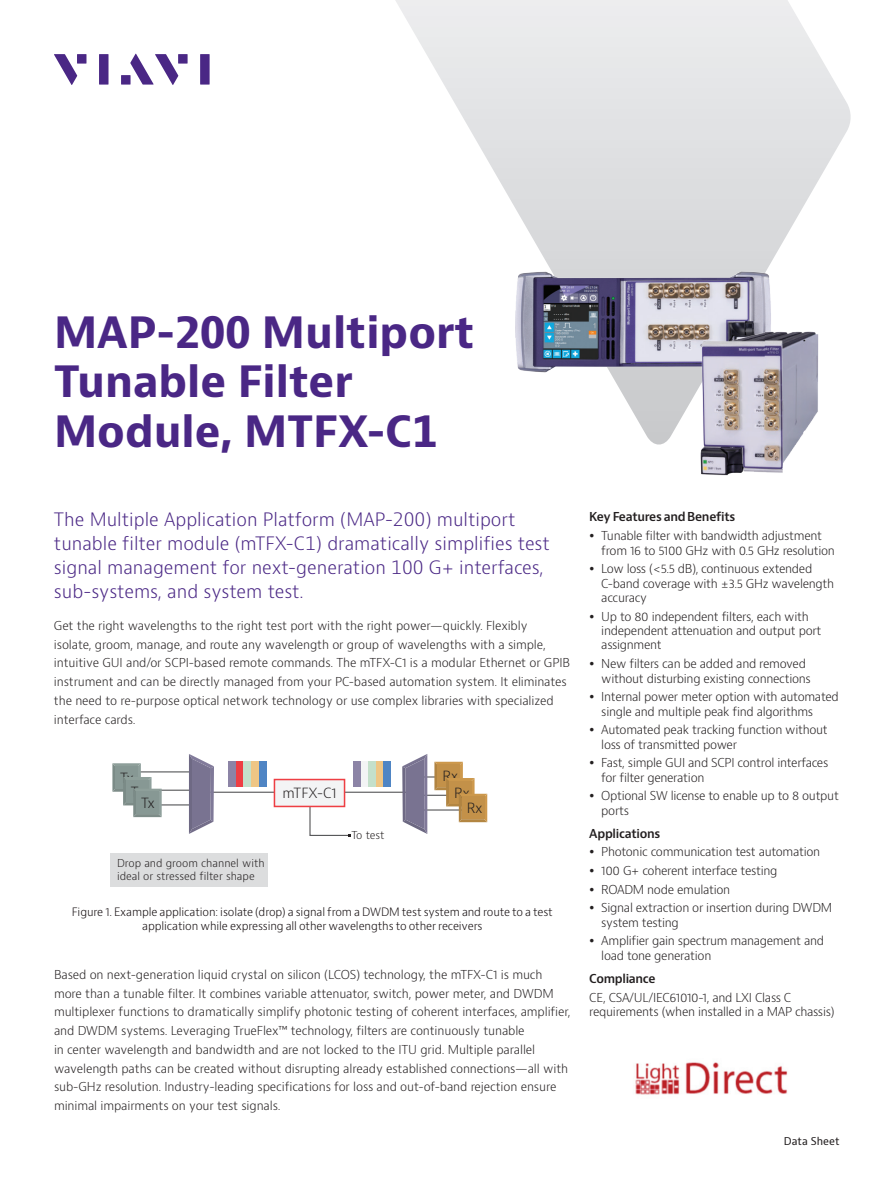
<style>
.page{position:relative;width:893px;height:1191px;background:#fff}
.page>*{position:absolute;margin:0;border:0;box-sizing:border-box;transform-origin:0 0}
.t1{font:700 42px/49.5px "Bernino Sans";color:#4a2785}
.t2{font:300 18px/24px "Bernino Sans";color:#4a2785}
.t3{font:300 13.65px/13.6px "Bernino Sans";color:#231f20}
.t4{font:300 12px/18.8px "Bernino Sans";letter-spacing:-.02em;color:#231f20}
.t5{font:600 12px "Bernino Sans";letter-spacing:-.025em;color:#231f20}
.t6{font:300 11.25px/13.5px "Bernino Sans";letter-spacing:-.01em;color:#110a0c;text-align:center}
.t7{font:300 10.65px/12.8px "Bernino Sans";color:#231f20}
.t8{font:10.5px "Bernino Sans";color:#231f20}
</style>
<div class="page">
<svg style="left:54px;top:54px;width:23px;height:31px"></svg>
<div style="left:77px;top:54px;width:9px;height:10px;background:#4a2785"></div>
<div style="left:99px;top:54px;width:10px;height:31px;background:#4a2785"></div>
<div style="left:178px;top:54px;width:10px;height:10px;background:#4a2785"></div>
<div style="left:200px;top:54px;width:10px;height:31px;background:#4a2785"></div>
<svg style="left:130px;top:54px;width:48px;height:31px"></svg>
<div style="left:121px;top:75px;width:10px;height:10px;background:#4a2785"></div>
<svg style="left:395px;top:0;width:456px;height:445px"></svg>
<img style="left:635px;top:1062px;width:153px;height:33px">
<img style="left:516px;top:268px;width:256px;height:109px">
<img style="left:684px;top:327px;width:144px;height:149px">
<hr style="left:210px;top:791px;width:213px;height:2px;background:#58595b">
<hr style="left:139px;top:771px;width:51px;height:1px;background:#58595b">
<hr style="left:149px;top:789px;width:51px;height:1px;background:#58595b">
<hr style="left:149px;top:804px;width:51px;height:1px;background:#58595b">
<hr style="left:409px;top:776px;width:50px;height:1px;background:#58595b">
<hr style="left:419px;top:794px;width:50px;height:2px;background:#58595b">
<hr style="left:419px;top:809px;width:50px;height:1px;background:#58595b">
<svg style="left:189px;top:754px;width:25px;height:80px;background:#8f8aa2"></svg>
<svg style="left:402px;top:754px;width:25px;height:80px"></svg>
<svg style="left:112px;top:763px;width:50px;height:54px"></svg>
<div style="left:136px;top:791px;width:23px;height:23px;background:#879894"></div>
<svg style="left:434px;top:761px;width:53px;height:61px"></svg>
<div style="left:462px;top:797px;width:22px;height:22px;background:#c39149"></div>
<div style="left:110px;top:853px;width:158px;height:33px;background:#dcddde"></div>
<div style="left:228px;top:760px;width:8px;height:26px;background:#8c84a6"></div>
<div style="left:236px;top:760px;width:7px;height:26px;background:#ee3f44"></div>
<div style="left:243px;top:760px;width:8px;height:26px;background:#c4e0cb"></div>
<div style="left:251px;top:760px;width:8px;height:26px;background:#efc685"></div>
<div style="left:259px;top:760px;width:7px;height:26px;background:#4f85c4"></div>
<div style="left:353px;top:760px;width:8px;height:26px;background:#8c84a6"></div>
<div style="left:361px;top:760px;width:7px;height:26px;background:#f3f4f5"></div>
<div style="left:368px;top:760px;width:8px;height:26px;background:#c4e0cb"></div>
<div style="left:376px;top:760px;width:8px;height:26px;background:#efc685"></div>
<div style="left:384px;top:760px;width:7px;height:26px;background:#4f85c4"></div>
<div style="left:274px;top:779px;width:71px;height:27px;background:#f3f4f5"></div>
<div style="left:274px;top:778px;width:71px;height:29px;border:2px solid #ee3f44"></div>
<svg style="left:309px;top:804px;width:42px;height:32px"></svg>
<h1 class="t1" style="left:54px;top:308px;width:422px">MAP-200 Multiport<br>Tunable Filter<br>Module, MTFX-C1</h1>
<h2 class="t2" style="left:54px;top:508px;width:497px">The Multiple Application Platform (MAP-200) multiport tunable filter module (mTFX-C1) dramatically simplifies test signal management for next-generation 100 G+ interfaces, sub-systems, and system test.</h2>
<p class="t4" style="left:54px;top:616px;width:518px">Get the right wavelengths to the right test port with the right power—quickly. Flexibly<br>isolate, groom, manage, and route any wavelength or group of wavelengths with a simple, intuitive GUI and/or SCPI-based remote commands. The mTFX-C1 is a modular Ethernet or GPIB instrument and can be directly managed from your PC-based automation system. It eliminates the need to re-purpose optical network technology or use complex libraries with specialized interface cards.</p>
<p class="t3" style="left:131px;top:771px;width:15px;text-indent:-11px">Tx<br>Tx</p>
<p class="t3" style="left:141px;top:796px;width:15px">Tx</p>
<p class="t7" style="left:117px;top:857px;width:149px">Drop and groom channel with ideal or stressed filter shape</p>
<p class="t3" style="left:282px;top:786px;width:56px">mTFX-C1</p>
<p class="t7" style="left:351px;top:828px;width:35px">To test</p>
<p class="t3" style="left:442px;top:770px;width:18px">Rx</p>
<p class="t3" style="left:454px;top:786px;width:18px">Rx</p>
<p class="t3" style="left:467px;top:802px;width:18px">Rx</p>
<p class="t6" style="left:72px;top:905px;width:483px">Figure 1. Example application: isolate (drop) a signal from a DWDM test system and route to a test application while expressing all other wavelengths to other receivers</p>
<p class="t4" style="left:54px;top:965px;width:518px">Based on next-generation liquid crystal on silicon (LCOS) technology, the mTFX-C1 is much more than a tunable filter. It combines variable attenuator, switch, power meter, and DWDM multiplexer functions to dramatically simplify photonic testing of coherent interfaces, amplifier, and DWDM systems. Leveraging TrueFlex™ technology, filters are continuously tunable<br>in center wavelength and bandwidth and are not locked to the ITU grid. Multiple parallel wavelength paths can be created without disrupting already established connections—all with sub-GHz resolution. Industry-leading specifications for loss and out-of-band rejection ensure minimal impairments on your test signals.</p>
<p class="t5" style="left:589px;top:509px;width:148px">Key Features and Benefits</p>
<p class="t4" style="left:601px;top:529px;width:235px;line-height:14.4px">Tunable filter with bandwidth adjustment from 16 to 5100 GHz with 0.5 GHz resolution</p>
<p class="t4" style="left:601px;top:562px;width:234px;line-height:14.4px">Low loss (&lt;5.5 dB), continuous extended<br>C-band coverage with ±3.5 GHz wavelength accuracy</p>
<p class="t4" style="left:601px;top:609px;width:222px;line-height:14.4px">Up to 80 independent filters, each with independent attenuation and output port assignment</p>
<p class="t4" style="left:601px;top:657px;width:211px;line-height:14.4px">New filters can be added and removed without disturbing existing connections</p>
<p class="t4" style="left:601px;top:690px;width:239px;line-height:14.4px">Internal power meter option with automated single and multiple peak find algorithms</p>
<p class="t4" style="left:601px;top:723px;width:228px;line-height:14.4px">Automated peak tracking function without loss of transmitted power</p>
<p class="t4" style="left:601px;top:756px;width:229px;line-height:14.4px">Fast, simple GUI and SCPI control interfaces for filter generation</p>
<p class="t4" style="left:601px;top:789px;width:239px;line-height:14.4px">Optional SW license to enable up to 8 output ports</p>
<p class="t5" style="left:589px;top:825px;width:73px">Applications</p>
<p class="t4" style="left:601px;top:843px;width:232px">Photonic communication test automation 100 G+ coherent interface testing<br>ROADM node emulation<br>Signal extraction or insertion during DWDM</p>
<p class="t4" style="left:601px;top:913px;width:224px">system testing<br>Amplifier gain spectrum management and</p>
<p class="t4" style="left:601px;top:946px;width:112px">load tone generation</p>
<p class="t5" style="left:589px;top:970px;width:68px">Compliance</p>
<p class="t4" style="left:589px;top:990px;width:247px;line-height:14.4px">CE, CSA/UL/IEC61010-1, and LXI Class C requirements (when installed in a MAP chassis)</p>
<p class="t8" style="left:784px;top:1134px;width:57px">Data Sheet</p>
</div>
